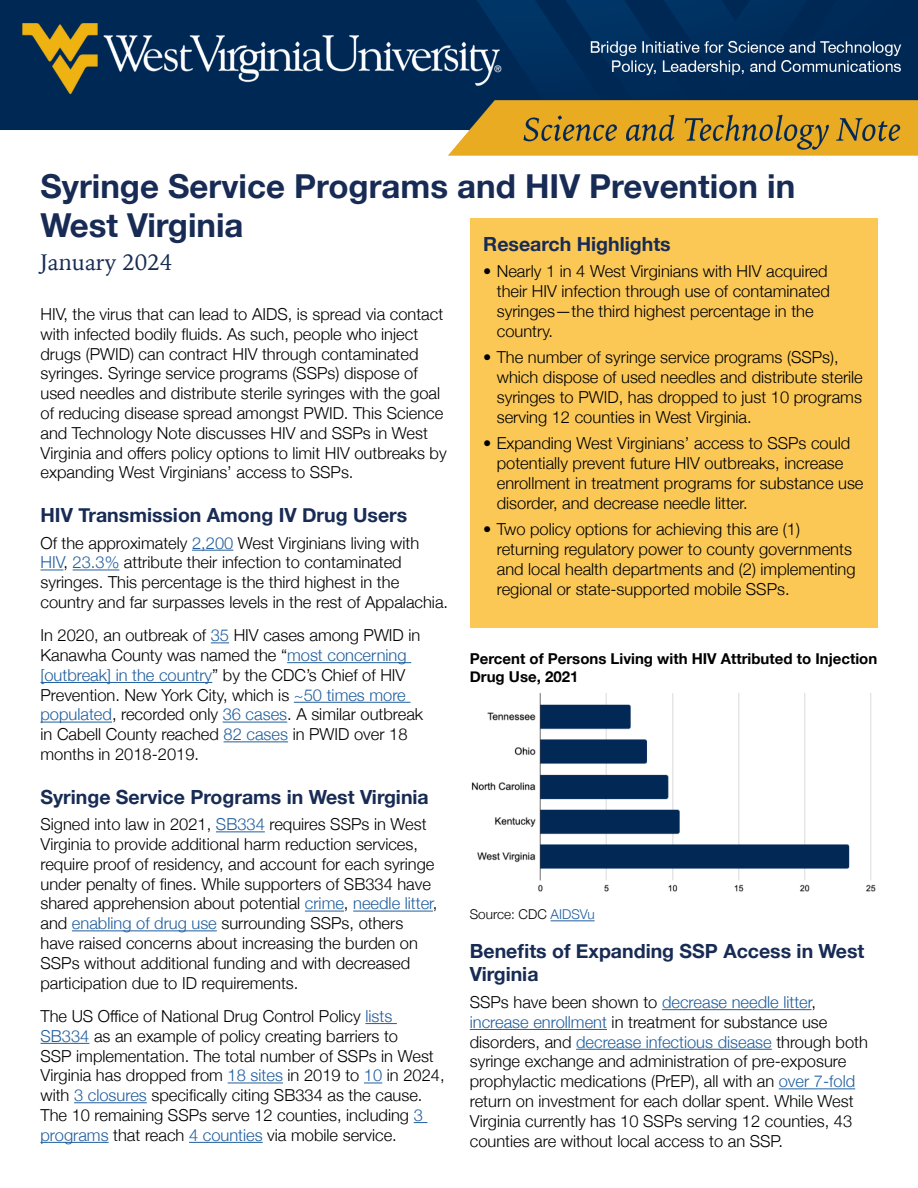
<style>
.page{position:relative;width:918px;height:1188px;background:#fff}
.page>*{position:absolute;margin:0;border:0;box-sizing:border-box;transform-origin:0 0}
.t1{font:700 33px/39.6px "Helvetica Neue";color:#172b54}
.t2{font:22.5px "Iowan Old Style";color:#172b54}
.t3{font:700 19.5px/23.4px "Helvetica Neue";color:#172b54}
.t4{font:300 16.5px/19.8px "Helvetica Neue";color:#000}
.t5{font:700 15px/18px "Helvetica Neue";color:#000}
.t6{font:300 13.5px "Helvetica Neue";color:#000}
.s1{color:#215e9e}
</style>
<div class="page">
<img style="left:0;top:0;width:918px;height:156px">
<hr style="left:192px;top:550px;width:41px;height:1px;background:#215e9e">
<svg style="left:40px;top:570px;width:23px;height:1px"></svg>
<hr style="left:73px;top:570px;width:46px;height:1px;background:#215e9e">
<svg style="left:211px;top:642px;width:18px;height:1px"></svg>
<hr style="left:287px;top:662px;width:124px;height:1px;background:#215e9e">
<hr style="left:40px;top:682px;width:172px;height:1px;background:#215e9e">
<hr style="left:294px;top:702px;width:116px;height:1px;background:#215e9e">
<hr style="left:40px;top:722px;width:72px;height:1px;background:#215e9e">
<hr style="left:223px;top:722px;width:64px;height:1px;background:#215e9e">
<hr style="left:224px;top:741px;width:64px;height:1px;background:#215e9e">
<hr style="left:216px;top:831px;width:49px;height:1px;background:#215e9e">
<hr style="left:305px;top:911px;width:39px;height:1px;background:#215e9e">
<hr style="left:353px;top:911px;width:80px;height:1px;background:#215e9e">
<hr style="left:72px;top:930px;width:145px;height:1px;background:#215e9e">
<hr style="left:365px;top:1023px;width:32px;height:1px;background:#215e9e">
<hr style="left:40px;top:1043px;width:49px;height:1px;background:#215e9e">
<hr style="left:228px;top:1083px;width:55px;height:1px;background:#215e9e">
<svg style="left:364px;top:1083px;width:18px;height:1px"></svg>
<hr style="left:74px;top:1102px;width:73px;height:1px;background:#215e9e">
<svg style="left:414px;top:1122px;width:13px;height:1px"></svg>
<hr style="left:40px;top:1142px;width:69px;height:1px;background:#215e9e">
<hr style="left:189px;top:1142px;width:74px;height:1px;background:#215e9e">
<div style="left:470px;top:218px;width:408px;height:410px;background:#fbc856"></div>
<hr style="left:662px;top:1009px;width:150px;height:1px;background:#215e9e">
<hr style="left:470px;top:1029px;width:137px;height:1px;background:#215e9e">
<hr style="left:576px;top:1049px;width:196px;height:1px;background:#215e9e">
<hr style="left:779px;top:1088px;width:76px;height:1px;background:#215e9e">
<img style="left:471px;top:693px;width:405px;height:199px">
<hr style="left:551px;top:921px;width:44px;height:1px;background:#215e9e">
<h1 class="t1" style="left:40px;top:167px;width:756px">Syringe Service Programs and HIV Prevention in<br>West Virginia</h1>
<h2 class="t2" style="left:40px;top:242px;width:133px">January 2024</h2>
<p class="t3" style="left:483px;top:233px;width:189px">Research Highlights</p>
<p class="t4" style="left:497px;top:260px;width:335px;text-indent:-13px">• Nearly 1 in 4 West Virginians with HIV acquired their HIV infection through use of contaminated syringes—the third highest percentage in the country.</p>
<p class="t4" style="left:497px;top:346px;width:368px;text-indent:-13px">• The number of syringe service programs (SSPs), which dispose of used needles and distribute sterile syringes to PWID, has dropped to just 10 programs serving 12 counties in West Virginia.</p>
<p class="t4" style="left:497px;top:432px;width:368px;text-indent:-13px">• Expanding West Virginians’ access to SSPs could potentially prevent future HIV outbreaks, increase enrollment in treatment programs for substance use disorder, and decrease needle litter.</p>
<p class="t4" style="left:497px;top:518px;width:360px;text-indent:-13px">• Two policy options for achieving this are (1) returning regulatory power to county governments and local health departments and (2) implementing regional or state-supported mobile SSPs.</p>
<p class="t4" style="left:40px;top:303px;width:408px">HIV, the virus that can lead to AIDS, is spread via contact with infected bodily fluids. As such, people who inject drugs (PWID) can contract HIV through contaminated syringes. Syringe service programs (SSPs) dispose of used needles and distribute sterile syringes with the goal of reducing disease spread amongst PWID. This Science and Technology Note discusses HIV and SSPs in West Virginia and offers policy options to limit HIV outbreaks by expanding West Virginians’ access to SSPs.</p>
<p class="t3" style="left:40px;top:504px;width:368px">HIV Transmission Among IV Drug Users</p>
<p class="t4" style="left:40px;top:532px;width:409px">Of the approximately <span class="s1">2,200</span> West Virginians living with <span class="s1">HIV</span>, <span class="s1">23.3%</span> attribute their infection to contaminated syringes. This percentage is the third highest in the country and far surpasses levels in the rest of Appalachia.</p>
<p class="t4" style="left:40px;top:624px;width:384px">In 2020, an outbreak of <span class="s1">35</span> HIV cases among PWID in Kanawha County was named the “<span class="s1">most concerning [outbreak] in the country</span>” by the CDC’s Chief of HIV Prevention. New York City, which is <span class="s1">~50 times more populated</span>, recorded only <span class="s1">36 cases</span>. A similar outbreak in Cabell County reached <span class="s1">82 cases</span> in PWID over 18 months in 2018-2019.</p>
<p class="t3" style="left:40px;top:786px;width:390px">Syringe Service Programs in West Virginia</p>
<p class="t4" style="left:40px;top:813px;width:399px">Signed into law in 2021, <span class="s1">SB334</span> requires SSPs in West Virginia to provide additional harm reduction services, require proof of residency, and account for each syringe under penalty of fines. While supporters of SB334 have shared apprehension about potential <span class="s1">crime</span>, <span class="s1">needle litter</span>, and <span class="s1">enabling of drug use</span> surrounding SSPs, others have raised concerns about increasing the burden on SSPs without additional funding and with decreased participation due to ID requirements.</p>
<p class="t4" style="left:40px;top:1005px;width:406px">The US Office of National Drug Control Policy <span class="s1">lists SB334</span> as an example of policy creating barriers to<br>SSP implementation. The total number of SSPs in West Virginia has dropped from <span class="s1">18 sites</span> in 2019 to <span class="s1">10</span> in 2024, with <span class="s1">3 closures</span> specifically citing SB334 as the cause.<br>The 10 remaining SSPs serve 12 counties, including <span class="s1">3 programs</span> that reach <span class="s1">4 counties</span> via mobile service.</p>
<p class="t5" style="left:470px;top:650px;width:409px">Percent of Persons Living with HIV Attributed to Injection<br>Drug Use, 2021</p>
<p class="t6" style="left:470px;top:904px;width:126px">Source: CDC <span class="s1">AIDSVu</span></p>
<p class="t3" style="left:470px;top:940px;width:396px">Benefits of Expanding SSP Access in West<br>Virginia</p>
<p class="t4" style="left:470px;top:991px;width:400px">SSPs have been shown to <span class="s1">decrease needle litter</span>, <span class="s1">increase enrollment</span> in treatment for substance use disorders, and <span class="s1">decrease infectious disease</span> through both syringe exchange and administration of pre-exposure prophylactic medications (PrEP), all with an <span class="s1">over 7-fold </span>return on investment for each dollar spent. While West Virginia currently has 10 SSPs serving 12 counties, 43 counties are without local access to an SSP.</p>
</div>
